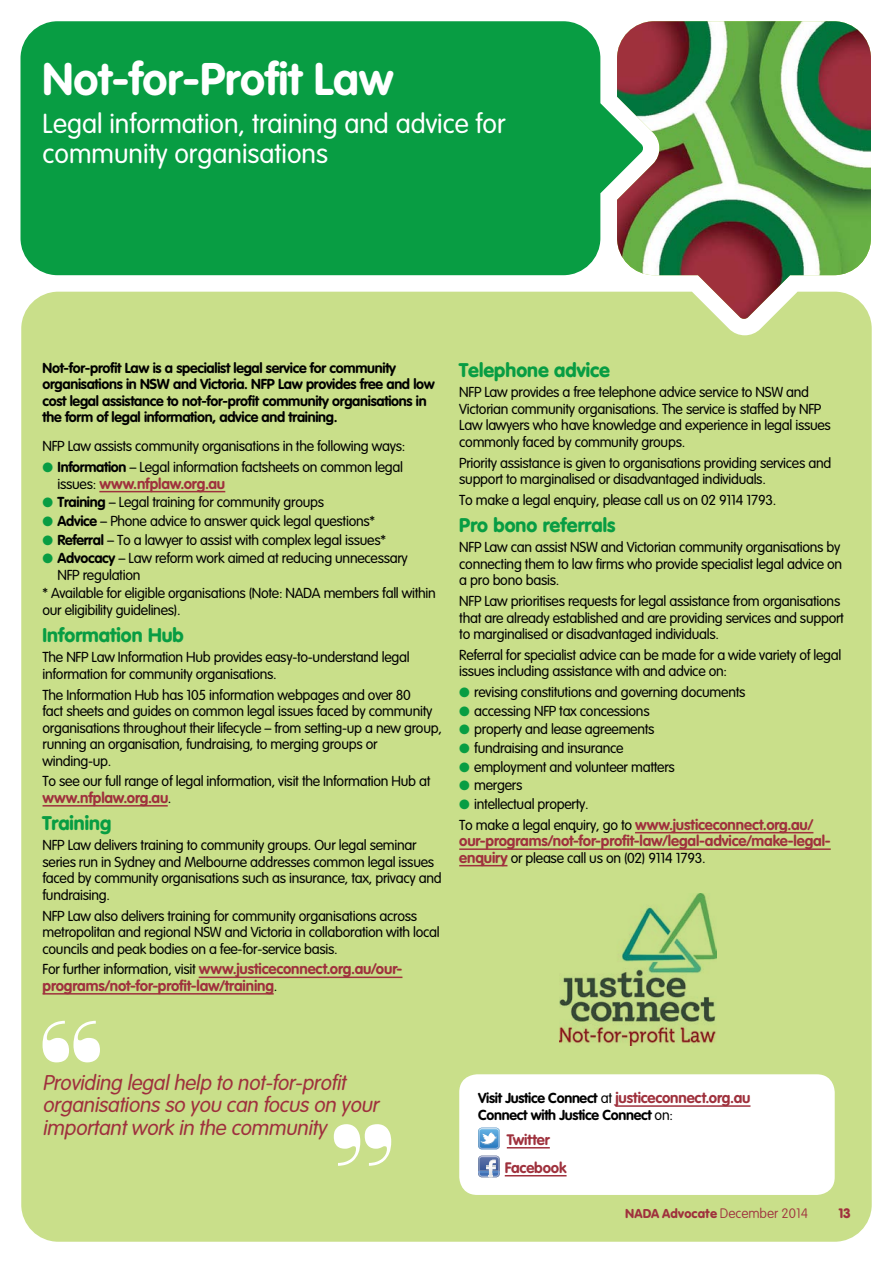
<style>
.page{position:relative;width:893px;height:1263px;background:#fff}
.page>*{position:absolute;margin:0;border:0;box-sizing:border-box;transform-origin:0 0}
.t1{font:700 45px "VA Gblake";color:#fff}
.t2{font:300 27px/30px "VA Gblake";color:#fff}
.t3{font:italic 300 21px/22.5px "VA Gblake";color:#9f313d}
.t4{font:900 19.5px "VA Gblake";color:#089d43}
.t5{font:700 15px/16.5px "VA Gblake";letter-spacing:-.01em;color:#9f313d}
.t6{font:300 14.25px/16.5px "VA Gblake";letter-spacing:-.02em;color:#000}
.t7{font:700 14.25px/16.5px "VA Gblake";letter-spacing:-.02em;color:#000}
.t8{font:13.5px "Vag";color:#9f313d}
.t9{font:900 13.5px "VAG Rounded";color:#9f313d}
.s1{color:#089d43}
.s2{font-weight:700}
.s3{font-weight:300;font-size:14.25px;color:#000}
.s4{font-weight:700;font-size:15px;color:#9f313d}
.s5{font-size:14.25px;color:#000}
.s6{font-weight:300}
.s7{font-family:"VAG Rounded";font-weight:100}
</style>
<div class="page">
<div style="left:21px;top:292px;width:851px;height:950px;background:#c9df8a"></div>
<img style="left:617px;top:21px;width:254px;height:298px">
<svg style="left:21px;top:21px;width:623px;height:254px;fill:#089d43"></svg>
<hr style="left:635px;top:832px;width:178px;height:1px;background:#9f313d">
<hr style="left:459px;top:848px;width:372px;height:2px;background:#9f313d">
<hr style="left:459px;top:865px;width:48px;height:1px;background:#9f313d">
<hr style="left:99px;top:491px;width:126px;height:1px;background:#9f313d">
<hr style="left:43px;top:805px;width:125px;height:1px;background:#9f313d">
<hr style="left:199px;top:976px;width:203px;height:2px;background:#9f313d">
<hr style="left:43px;top:993px;width:231px;height:1px;background:#9f313d">
<svg style="left:43px;top:1021px;width:57px;height:41px"></svg>
<svg style="left:334px;top:1124px;width:57px;height:42px"></svg>
<img style="left:560px;top:893px;width:156px;height:153px">
<div style="left:459px;top:1074px;width:376px;height:121px;background:#fff;border-radius:18px"></div>
<hr style="left:615px;top:1105px;width:135px;height:2px;background:#9f313d">
<hr style="left:507px;top:1147px;width:43px;height:1px;background:#9f313d">
<hr style="left:505px;top:1175px;width:62px;height:1px;background:#9f313d">
<svg style="left:478px;top:1128px;width:22px;height:21px"></svg>
<svg style="left:478px;top:1157px;width:22px;height:20px"></svg>
<img style="left:479px;top:1156px;width:20px;height:4px">
<h1 class="t1" style="left:43px;top:52px;width:353px">Not-for-Profit Law</h1>
<h2 class="t2" style="left:43px;top:109px;width:464px">Legal information, training and advice for community organisations</h2>
<p class="t7" style="left:43px;top:359px;width:394px">Not-for-profit Law is a specialist legal service for community organisations in NSW and Victoria. NFP Law provides free and low cost legal assistance to not-for-profit community organisations in the form of legal information, advice and training.</p>
<p class="t6" style="left:43px;top:438px;width:364px">NFP Law assists community organisations in the following ways:</p>
<p class="t6" style="left:43px;top:459px;width:362px"><span class="s1">●</span> <span class="s2">Information</span> – Legal information factsheets on common legal</p>
<p class="t5" style="left:58px;top:475px;width:169px"><span class="s3">issues:</span> www.nfplaw.org.au</p>
<p class="t6" style="left:43px;top:494px;width:283px"><span class="s1">●</span> <span class="s2">Training</span> – Legal training for community groups</p>
<p class="t6" style="left:43px;top:513px;width:334px"><span class="s1">●</span> <span class="s2">Advice</span> – Phone advice to answer quick legal questions*</p>
<p class="t6" style="left:43px;top:531px;width:345px"><span class="s1">●</span> <span class="s2">Referral</span> – To a lawyer to assist with complex legal issues*</p>
<p class="t6" style="left:58px;top:550px;width:352px;text-indent:-15px"><span class="s1">●</span> <span class="s2">Advocacy</span> – Law reform work aimed at reducing unnecessary<br>NFP regulation</p>
<p class="t6" style="left:43px;top:585px;width:395px">* Available for eligible organisations (Note: NADA members fall within our eligibility guidelines).</p>
<h3 class="t4" style="left:43px;top:623px;width:143px">Information Hub</h3>
<p class="t6" style="left:43px;top:649px;width:369px">The NFP Law Information Hub provides easy-to-understand legal information for community organisations.</p>
<p class="t6" style="left:43px;top:686px;width:401px">The Information Hub has 105 information webpages and over 80<br>fact sheets and guides on common legal issues faced by community organisations throughout their lifecycle – from setting-up a new group, running an organisation, fundraising, to merging groups or winding-up.</p>
<p class="t6" style="left:43px;top:773px;width:389px">To see our full range of legal information, visit the Information Hub at</p>
<p class="t5" style="left:43px;top:789px;width:130px">www.nfplaw.org.au<span class="s3">.</span></p>
<h3 class="t4" style="left:43px;top:811px;width:70px">Training</h3>
<p class="t6" style="left:43px;top:837px;width:401px">NFP Law delivers training to community groups. Our legal seminar series run in Sydney and Melbourne addresses common legal issues faced by community organisations such as insurance, tax, privacy and fundraising.</p>
<p class="t6" style="left:43px;top:907px;width:399px">NFP Law also delivers training for community organisations across metropolitan and regional NSW and Victoria in collaboration with local councils and peak bodies on a fee-for-service basis.</p>
<p class="t5" style="left:43px;top:961px;width:361px"><span class="s3">For further information, visit</span> www.justiceconnect.org.au/our&shy;programs/not-for-profit-law/training<span class="s3">.</span></p>
<h3 class="t4" style="left:459px;top:358px;width:152px">Telephone advice</h3>
<p class="t6" style="left:459px;top:384px;width:373px">NFP Law provides a free telephone advice service to NSW and Victorian community organisations. The service is staffed by NFP Law lawyers who have knowledge and experience in legal issues commonly faced by community groups.</p>
<p class="t6" style="left:459px;top:454px;width:374px">Priority assistance is given to organisations providing services and support to marginalised or disadvantaged individuals.</p>
<p class="t6" style="left:459px;top:492px;width:319px">To make a legal enquiry, please call us on 02 9114 1793.</p>
<h3 class="t4" style="left:459px;top:513px;width:158px">Pro bono referrals</h3>
<p class="t6" style="left:459px;top:539px;width:385px">NFP Law can assist NSW and Victorian community organisations by connecting them to law firms who provide specialist legal advice on a pro bono basis.</p>
<p class="t6" style="left:459px;top:593px;width:386px">NFP Law prioritises requests for legal assistance from organisations that are already established and are providing services and support to marginalised or disadvantaged individuals.</p>
<p class="t6" style="left:459px;top:647px;width:384px">Referral for specialist advice can be made for a wide variety of legal issues including assistance with and advice on:</p>
<p class="t6" style="left:459px;top:684px;width:288px"><span class="s1">●</span> revising constitutions and governing documents</p>
<p class="t6" style="left:459px;top:702px;width:192px"><span class="s1">●</span> accessing NFP tax concessions</p>
<p class="t6" style="left:459px;top:721px;width:197px"><span class="s1">●</span> property and lease agreements</p>
<p class="t6" style="left:459px;top:740px;width:166px"><span class="s1">●</span> fundraising and insurance</p>
<p class="t6" style="left:459px;top:758px;width:217px"><span class="s1">●</span> employment and volunteer matters</p>
<p class="t6" style="left:459px;top:777px;width:65px"><span class="s1">●</span> mergers</p>
<p class="t6" style="left:459px;top:796px;width:131px"><span class="s1">●</span> intellectual property.</p>
<p class="t5" style="left:459px;top:816px;width:373px"><span class="s3">To make a legal enquiry, go to</span> www.justiceconnect.org.au/ our-programs/not-for-profit-law/legal-advice/make-legal-</p>
<p class="t6" style="left:459px;top:849px;width:248px"><span class="s4">enquiry</span> or please call us on (02) 9114 1793.</p>
<h3 class="t3" style="left:43px;top:1071px;width:342px">Providing legalhelp to not-for-profit organisations so you can focus on your importantwork in the community</h3>
<p class="t5" style="left:478px;top:1089px;width:274px"><span class="s5">Visit Justice Connect</span> <span class="s3">at</span> justiceconnect.org.au</p>
<p class="t7" style="left:478px;top:1106px;width:196px">Connect with Justice Connect <span class="s6">on:</span></p>
<p class="t5" style="left:505px;top:1125px;width:63px;line-height:27.9px">Twitter<br>Facebook</p>
<p class="t8" style="left:625px;top:1205px;width:184px">NADA Advocate <span class="s7">December 2014</span></p>
<p class="t9" style="left:839px;top:1205px;width:13px">13</p>
</div>
